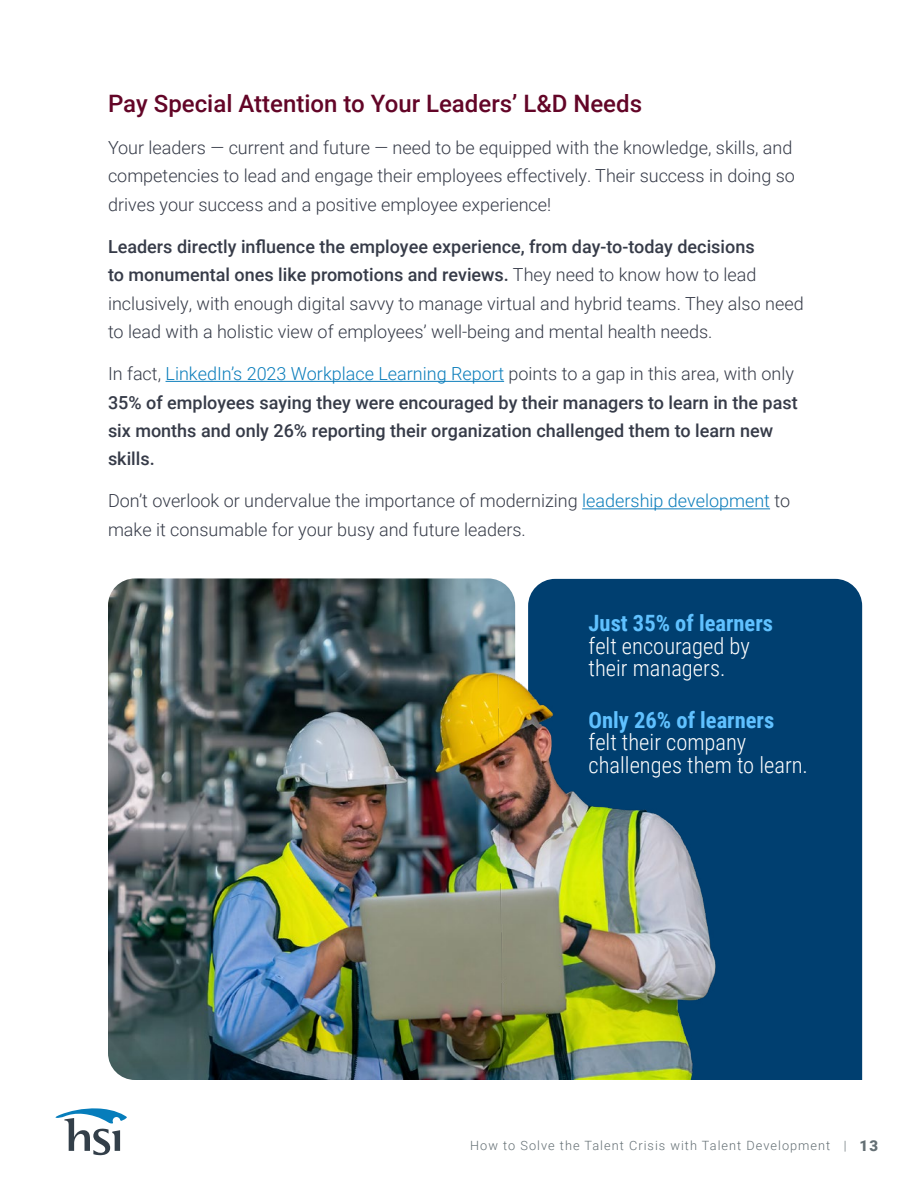
<style>
.page{position:relative;width:918px;height:1188px;background:#fff}
.page>*{position:absolute;margin:0;border:0;box-sizing:border-box;transform-origin:0 0}
.t1{font:500 24px "Roboto";color:#630527}
.t2{font:300 22.5px/22.5px "Roboto Condensed";color:#fff}
.t3{font:700 22.5px "Roboto Condensed";color:#60c1ff}
.t4{font:300 18px/28.5px "Roboto";color:#363b48}
.t5{font:500 18px/28.5px "Roboto";color:#363b48}
.t6{font:300 12.75px "Roboto";letter-spacing:.08em;color:#646f74}
.s1{font-weight:500}
.s2{font-weight:300}
.s3{font-weight:300;color:#0b7dbb}
.s4{color:#0b7dbb}
.s5{font-weight:900;font-size:15px}
</style>
<div class="page">
<svg style="left:55px;top:1108px;width:72px;height:47px"></svg>
<img style="left:108px;top:578px;width:245px;height:502px">
<div style="left:729px;top:579px;width:133px;height:501px;background:#003f70"></div>
<hr style="left:166px;top:381px;width:338px;height:1px;background:#0b7dbb">
<hr style="left:582px;top:508px;width:188px;height:1px;background:#0b7dbb">
<img style="left:353px;top:578px;width:376px;height:502px">
<h1 class="t1" style="left:108px;top:86px;width:536px">Pay Special Attention to Your Leaders’ L&amp;D Needs</h1>
<p class="t4" style="left:108px;top:132px;width:688px">Your leaders — current and future — need to be equipped with the knowledge, skills, and competencies to lead and engage their employees effectively. Their success in doing so drives your success and a positive employee experience!</p>
<p class="t4" style="left:108px;top:231px;width:697px"><span class="s1">Leaders directly influence the employee experience, from day-to-today decisions<br>to monumental ones like promotions and reviews.</span> They need to know how to lead inclusively, with enough digital savvy to manage virtual and hybrid teams. They also need to lead with a holistic view of employees’ well-being and mental health needs.</p>
<p class="t5" style="left:108px;top:359px;width:691px"><span class="s2">In fact,</span> <span class="s3">LinkedIn’s 2023 Workplace Learning Report</span> <span class="s2">points to a gap in this area, with only </span>35% of employees saying they were encouraged by their managers to learn in the past six months and only 26% reporting their organization challenged them to learn new skills.</p>
<p class="t4" style="left:108px;top:486px;width:684px">Don’t overlook or undervalue the importance of modernizing <span class="s4">leadership development</span> to make it consumable for your busy and future leaders.</p>
<p class="t3" style="left:589px;top:607px;width:186px">Just 35% of learners</p>
<p class="t2" style="left:589px;top:633px;width:163px">felt encouraged by their managers.</p>
<p class="t3" style="left:589px;top:704px;width:187px">Only 26% of learners</p>
<p class="t2" style="left:589px;top:730px;width:221px">felt their company challenges them to learn.</p>
<p class="t6" style="left:470px;top:1136px;width:409px">How to Solve the Talent Crisis with Talent Development | <span class="s5">13</span></p>
</div>
